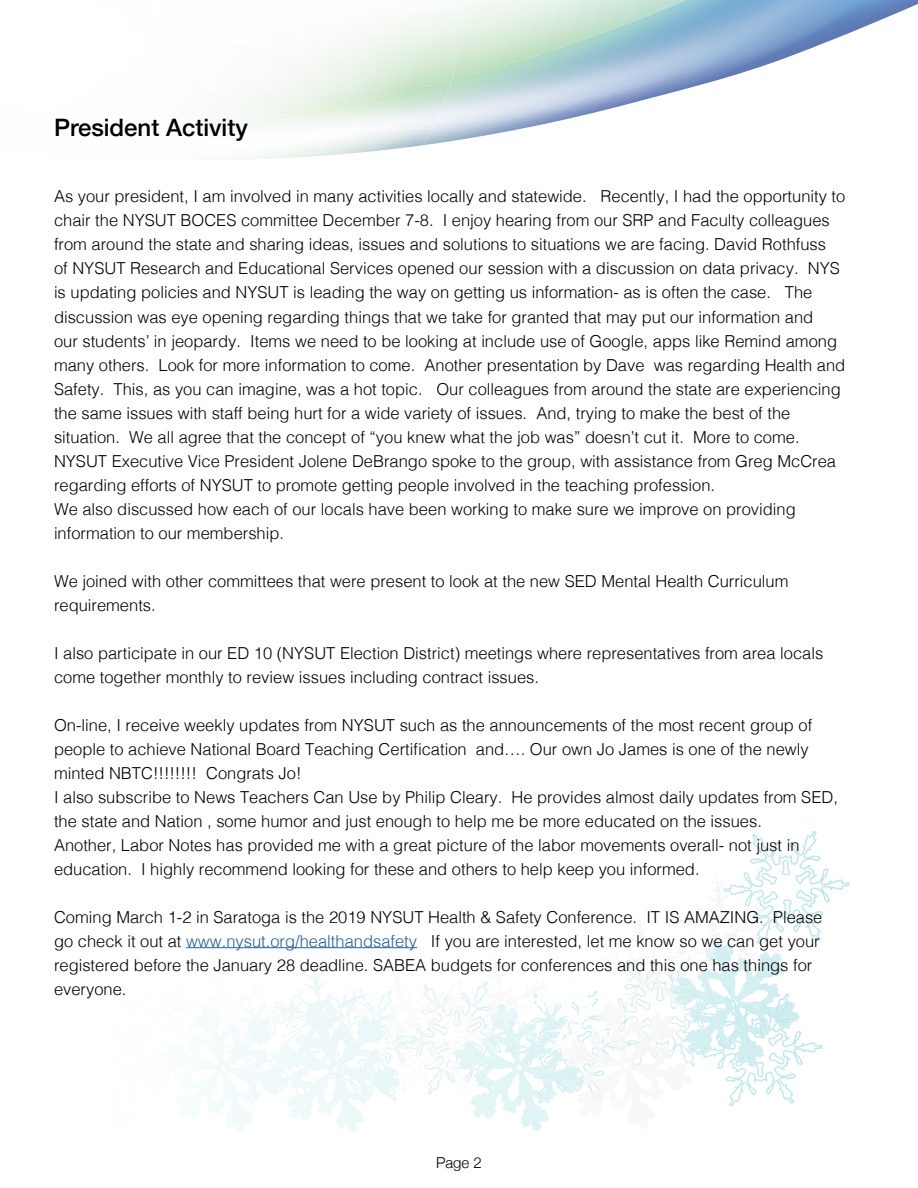
<style>
.page{position:relative;width:918px;height:1188px;background:#fff}
.page>*{position:absolute;margin:0;border:0;box-sizing:border-box;transform-origin:0 0}
.t1{font:500 24px "Helvetica Neue";color:#000}
.t2{font:300 16.5px/24px "Helvetica";color:#000}
.t3{font:300 15px "Helvetica Neue";color:#000}
.s1{color:#215e9e}
</style>
<div class="page">
<svg style="left:452px;top:0;width:466px;height:141px"></svg>
<img style="left:290px;top:0;width:174px;height:136px">
<img style="left:239px;top:80px;width:213px;height:79px">
<svg style="left:186px;top:831px;width:664px;height:301px"></svg>
<img style="left:692px;top:982px;width:32px;height:46px">
<img style="left:626px;top:957px;width:61px;height:33px">
<hr style="left:186px;top:947px;width:231px;height:1px;background:#215e9e">
<h1 class="t1" style="left:54px;top:108px;width:195px">President Activity</h1>
<p class="t2" style="left:54px;top:183px;width:793px">As your president, I am involved in many activities locally and statewide. Recently, I had the opportunity to chair the NYSUT BOCES committee December 7-8. I enjoy hearing from our SRP and Faculty colleagues from around the state and sharing ideas, issues and solutions to situations we are facing. David Rothfuss<br>of NYSUT Research and Educational Services opened our session with a discussion on data privacy. NYS is updating policies and NYSUT is leading the way on getting us information- as is often the case. The discussion was eye opening regarding things that we take for granted that may put our information and<br>our students’ in jeopardy. Items we need to be looking at include use of Google, apps like Remind among many others. Look for more information to come. Another presentation by Dave was regarding Health and Safety. This, as you can imagine, was a hot topic. Our colleagues from around the state are experiencing the same issues with staff being hurt for a wide variety of issues. And, trying to make the best of the situation. We all agree that the concept of “you knew what the job was” doesn’t cut it. More to come.<br>NYSUT Executive Vice President Jolene DeBrango spoke to the group, with assistance from Greg McCrea regarding efforts of NYSUT to promote getting people involved in the teaching profession.<br>We also discussed how each of our locals have been working to make sure we improve on providing information to our membership.</p>
<p class="t2" style="left:54px;top:568px;width:736px">We joined with other committees that were present to look at the new SED Mental Health Curriculum requirements.</p>
<p class="t2" style="left:54px;top:640px;width:771px">I also participate in our ED 10 (NYSUT Election District) meetings where representatives from area locals come together monthly to review issues including contract issues.</p>
<p class="t2" style="left:54px;top:712px;width:785px">On-line, I receive weekly updates from NYSUT such as the announcements of the most recent group of people to achieve National Board Teaching Certification and…. Our own Jo James is one of the newly minted NBTC!!!!!!!! Congrats Jo!<br>I also subscribe to News Teachers Can Use by Philip Cleary. He provides almost daily updates from SED, the state and Nation , some humor and just enough to help me be more educated on the issues.<br>Another, Labor Notes has provided me with a great picture of the labor movements overall- not just in education. I highly recommend looking for these and others to help keep you informed.</p>
<p class="t2" style="left:54px;top:904px;width:770px">Coming March 1-2 in Saratoga is the 2019 NYSUT Health &amp; Safety Conference. IT IS AMAZING. Please go check it out at <span class="s1">www.nysut.org/healthandsafety</span> If you are interested, let me know so we can get your registered before the January 28 deadline. SABEA budgets for conferences and this one has things for everyone.</p>
<p class="t3" style="left:436px;top:1151px;width:47px">Page 2</p>
</div>
